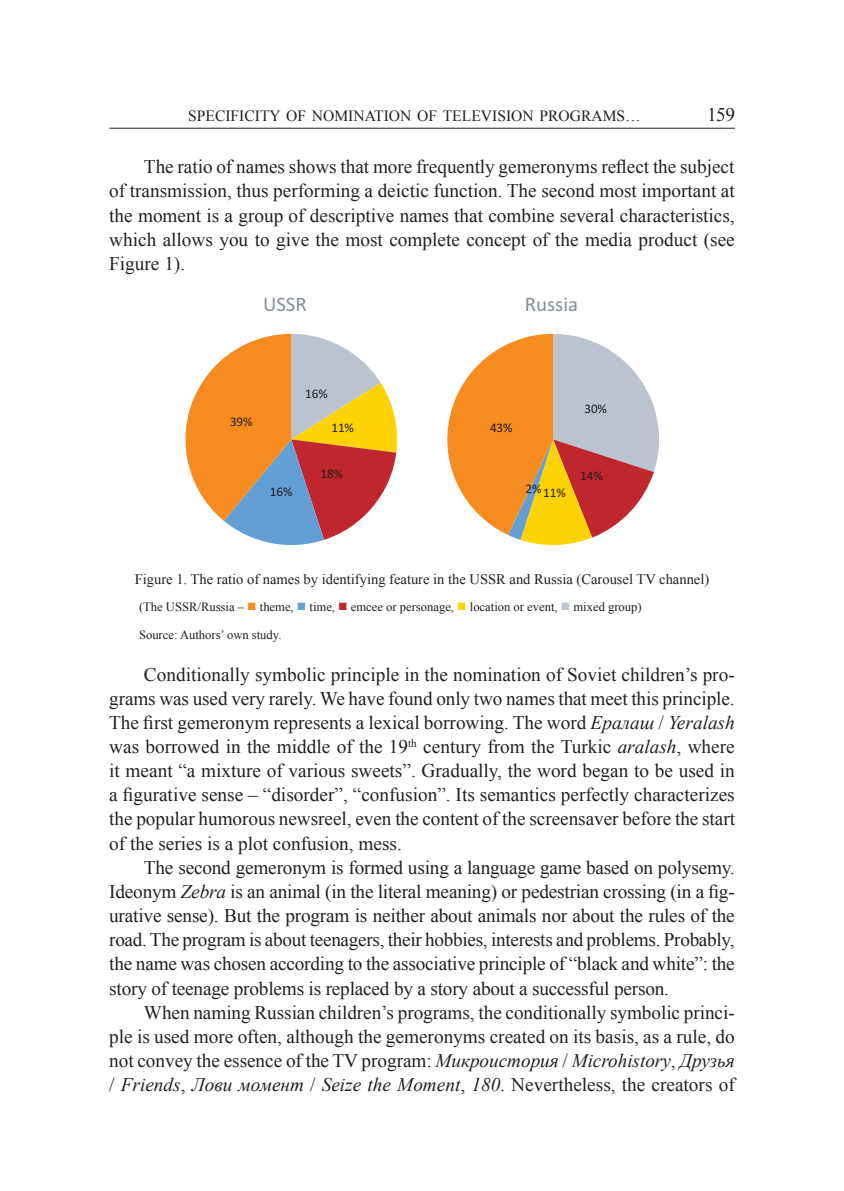
<style>
.page{position:relative;width:844px;height:1191px;background:#fff}
.page>*{position:absolute;margin:0;border:0;box-sizing:border-box;transform-origin:0 0}
.t1{font:20.82px "Calibri";color:#888f95}
.t2{font:19.25px/24.2px "Times New Roman";color:#231f20;text-align:justify}
.t3{font:15.58px "Times New Roman";color:#231f20}
.t4{font:14.53px "Times New Roman";color:#231f20}
.t5{font:13.12px "Calibri";letter-spacing:-.005em;color:#231f20}
.t6{font:12.6px/27.5px "Times New Roman";color:#231f20}
.s1{color:#f68b1f}
.s2{color:#639ed5}
.s3{color:#c0262d}
.s4{color:#fed304}
.s5{color:#bac3ce}
.s6{font-style:italic}
</style>
<div class="page">
<hr style="left:109px;top:128px;width:625px;height:1px;background:#231f20">
<svg style="left:185px;top:334px;width:213px;height:211px"></svg>
<svg style="left:447px;top:334px;width:211px;height:211px"></svg>
<p class="t2" style="left:707px;top:102px;width:29px">159</p>
<p class="t2" style="left:109px;top:154px;width:627px;text-indent:35px">The ratio of names shows that more frequently gemeronyms reflect the subject of transmission, thus performing a deictic function. The second most important at the moment is a group of descriptive names that combine several characteristics, which allows you to give the most complete concept of the media product (see Figure 1).</p>
<p class="t3" style="left:188px;top:105px;width:27px">Specificity</p>
<p class="t3" style="left:286px;top:105px;width:48px">of Nomination</p>
<p class="t3" style="left:417px;top:105px;width:45px">of Television</p>
<p class="t3" style="left:539px;top:105px;width:11px">Pro</p>
<p class="t3" style="left:569px;top:105px;width:24px">grams</p>
<p class="t3" style="left:625px;top:105px;width:17px">…</p>
<p class="t1" style="left:263px;top:291px;width:45px">USSR</p>
<p class="t5" style="left:230px;top:413px;width:24px">39%</p>
<p class="t5" style="left:270px;top:483px;width:24px">16%</p>
<p class="t5" style="left:305px;top:385px;width:24px">16%</p>
<p class="t5" style="left:331px;top:420px;width:24px">11%</p>
<p class="t5" style="left:320px;top:465px;width:24px">18%</p>
<p class="t1" style="left:524px;top:291px;width:55px">Russia</p>
<p class="t5" style="left:490px;top:420px;width:24px">43%</p>
<p class="t5" style="left:525px;top:484px;width:42px">2% 11%</p>
<p class="t5" style="left:584px;top:400px;width:24px">30%</p>
<p class="t5" style="left:580px;top:467px;width:24px">14%</p>
<p class="t4" style="left:135px;top:569px;width:576px">Figure 1. The ratio of names by identifying feature in the USSR and Russia (Carousel TV channel)</p>
<p class="t6" style="left:139px;top:593px;width:504px">(The USSR/Russia – <span class="s1">■</span> theme, <span class="s2">■</span> time, <span class="s3">■</span> emcee or personage, <span class="s4">■</span> location or event, <span class="s5">■</span> mixed group)<br>Source: Authors’ own study.</p>
<p class="t2" style="left:109px;top:661px;width:627px;text-indent:35px">Conditionally symbolic principle in the nomination of Soviet children’s pro&shy;grams was used very rarely. We have found only two names that meet this principle.<br>The first gemeronym represents a lexical borrowing. The word <span class="s6">Ералаш</span> / <span class="s6">Yeralash </span>was borrowed in the middle of the 19<sup>th</sup> century from the Turkic <span class="s6">aralash</span>, where it meant “a mixture of various sweets”. Gradually, the word began to be used in a figurative sense – “disorder”, “confusion”. Its semantics perfectly characterizes the popular humorous newsreel, even the content of the screensaver before the start of the series is a plot confusion, mess.</p>
<p class="t2" style="left:109px;top:855px;width:627px;text-indent:35px">The second gemeronym is formed using a language game based on polysemy.<br>Ideonym <span class="s6">Zebra</span> is an animal (in the literal meaning) or pedestrian crossing (in a fig&shy;urative sense). But the program is neither about animals nor about the rules of the road. The program is about teenagers, their hobbies, interests and problems. Probably, the name was chosen according to the associative principle of “black and white”: the story of teenage problems is replaced by a story about a successful person.</p>
<p class="t2" style="left:109px;top:1000px;width:627px;text-indent:35px">When naming Russian children’s programs, the conditionally symbolic princi&shy;ple is used more often, although the gemeronyms created on its basis, as a rule, do not convey the essence of the TV program: <span class="s6">Микроистория</span> / <span class="s6">Microhistory</span>, <span class="s6">Друзья </span>/ <span class="s6">Friends</span>, <span class="s6">Лови момент</span> / <span class="s6">Seize the Moment</span>, <span class="s6">180</span>. Nevertheless, the creators of</p>
</div>
